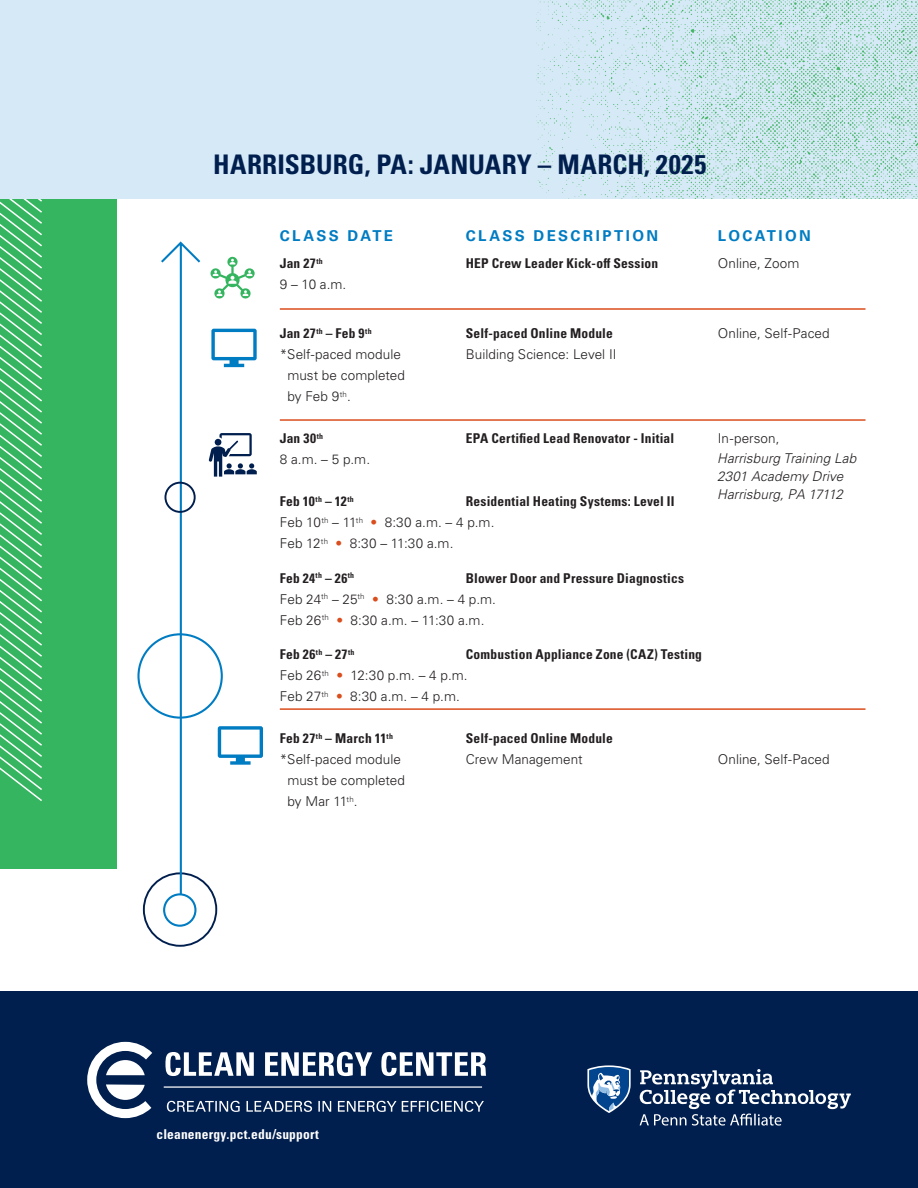
<style>
.page{position:relative;width:918px;height:1188px;background:#fff}
.page>*{position:absolute;margin:0;border:0;box-sizing:border-box;transform-origin:0 0}
.t1{font:700 condensed 27px "Univers LT Pro";letter-spacing:.005em;color:#001f4e}
.t2{font:700 15px "Univers LT Pro 65";letter-spacing:.16em;color:#007cc2}
.t3{font:300 13.5px/21px "Univers LT Pro 45";letter-spacing:.005em;color:#231f20}
.t4{font:700 condensed 13.5px "Univers LT Pro";letter-spacing:.015em;color:#231f20}
.t5{font:italic 300 13.5px "Univers LT Pro 45";letter-spacing:.005em;color:#231f20}
.BODY{font:700 condensed 13.5px "Univers LT Pro";letter-spacing:.015em;color:#fff}
.s1{color:#da4d1d}
</style>
<div class="page">
<div style="left:0;top:991px;width:918px;height:197px;background:#001f4e"></div>
<svg style="left:587px;top:1065px;width:44px;height:48px"></svg>
<svg style="left:640px;top:1069px;width:211px;height:57px"></svg>
<svg style="left:87px;top:1041px;width:399px;height:78px"></svg>
<hr style="left:164px;top:1086px;width:318px;height:2px;background:#fff">
<div style="left:0;top:198px;width:117px;height:671px;background:#36b560"></div>
<svg style="left:0;top:199px;width:42px;height:602px"></svg>
<div style="left:0;top:0;width:918px;height:199px;background:#d6e9f7"></div>
<img style="left:536px;top:0;width:382px;height:199px">
<hr style="left:280px;top:308px;width:586px;height:2px;background:#da4d1d">
<hr style="left:280px;top:419px;width:586px;height:2px;background:#da4d1d">
<hr style="left:280px;top:708px;width:586px;height:2px;background:#da4d1d">
<svg style="left:137px;top:241px;width:126px;height:687px"></svg>
<p class="t1" style="left:213px;top:148px;width:495px">HARRISBURG, PA: JANUARY – MARCH, 2025</p>
<p class="t2" style="left:280px;top:225px;width:115px">CLASS DATE</p>
<p class="t2" style="left:466px;top:225px;width:194px">CLASS DESCRIPTION</p>
<p class="t2" style="left:718px;top:225px;width:94px">LOCATION</p>
<p class="t4" style="left:280px;top:255px;width:44px">Jan 27<sup>th</sup></p>
<p class="t4" style="left:466px;top:255px;width:194px">HEP Crew Leader Kick-off Session</p>
<p class="t3" style="left:718px;top:253px;width:83px">Online, Zoom</p>
<p class="t3" style="left:280px;top:274px;width:68px">9 – 10 a.m.</p>
<p class="t4" style="left:280px;top:325px;width:93px">Jan 27<sup>th</sup> – Feb 9<sup>th</sup></p>
<p class="t4" style="left:466px;top:325px;width:149px">Self-paced Online Module</p>
<p class="t3" style="left:718px;top:322px;width:113px">Online, Self-Paced</p>
<p class="t3" style="left:280px;top:343px;width:123px">*Self-paced module</p>
<p class="t3" style="left:466px;top:343px;width:152px">Building Science: Level II</p>
<p class="t3" style="left:287px;top:364px;width:119px">must be completed by Feb 9<sup>th</sup>.</p>
<p class="t4" style="left:280px;top:430px;width:45px">Jan 30<sup>th</sup></p>
<p class="t4" style="left:466px;top:430px;width:210px">EPA Certified Lead Renovator - Initial</p>
<p class="t3" style="left:718px;top:427px;width:63px">In-person,</p>
<p class="t3" style="left:280px;top:448px;width:92px">8 a.m. – 5 p.m.</p>
<p class="t4" style="left:280px;top:493px;width:76px">Feb 10<sup>th</sup> – 12<sup>th</sup></p>
<p class="t4" style="left:466px;top:493px;width:210px">Residential Heating Systems: Level II</p>
<p class="t3" style="left:280px;top:511px;width:216px">Feb 10<sup>th</sup> – 11<sup>th</sup> <span class="s1">•</span> 8:30 a.m. – 4 p.m.</p>
<p class="t3" style="left:280px;top:532px;width:175px">Feb 12<sup>th</sup> <span class="s1">•</span> 8:30 – 11:30 a.m.</p>
<p class="t4" style="left:280px;top:569px;width:76px">Feb 24<sup>th</sup> – 26<sup>th</sup></p>
<p class="t4" style="left:466px;top:569px;width:220px">Blower Door and Pressure Diagnostics</p>
<p class="t3" style="left:280px;top:588px;width:218px">Feb 24<sup>th</sup> – 25<sup>th</sup> <span class="s1">•</span> 8:30 a.m. – 4 p.m.</p>
<p class="t3" style="left:280px;top:609px;width:206px">Feb 26<sup>th</sup> <span class="s1">•</span> 8:30 a.m. – 11:30 a.m.</p>
<p class="t4" style="left:280px;top:646px;width:76px">Feb 26<sup>th</sup> – 27<sup>th</sup></p>
<p class="t4" style="left:466px;top:646px;width:238px">Combustion Appliance Zone (CAZ) Testing</p>
<p class="t3" style="left:280px;top:664px;width:189px">Feb 26<sup>th</sup> <span class="s1">•</span> 12:30 p.m. – 4 p.m.</p>
<p class="t3" style="left:280px;top:685px;width:182px">Feb 27<sup>th</sup> <span class="s1">•</span> 8:30 a.m. – 4 p.m.</p>
<p class="t4" style="left:280px;top:730px;width:115px">Feb 27<sup>th</sup> – March 11<sup>th</sup></p>
<p class="t4" style="left:466px;top:730px;width:149px">Self-paced Online Module</p>
<p class="t3" style="left:280px;top:748px;width:123px">*Self-paced module</p>
<p class="t3" style="left:466px;top:748px;width:118px">Crew Management</p>
<p class="t3" style="left:718px;top:748px;width:113px">Online, Self-Paced</p>
<p class="t3" style="left:287px;top:769px;width:119px">must be completed by Mar 11<sup>th</sup>.</p>
<p class="t5" style="left:717px;top:450px;width:141px">Harrisburg Training Lab</p>
<p class="t5" style="left:717px;top:468px;width:128px">2301 Academy Drive</p>
<p class="t5" style="left:717px;top:486px;width:127px">Harrisburg, PA 17112</p>
<p class="BODY" style="left:157px;top:1126px;width:164px">cleanenergy.pct.edu/support</p>
</div>
